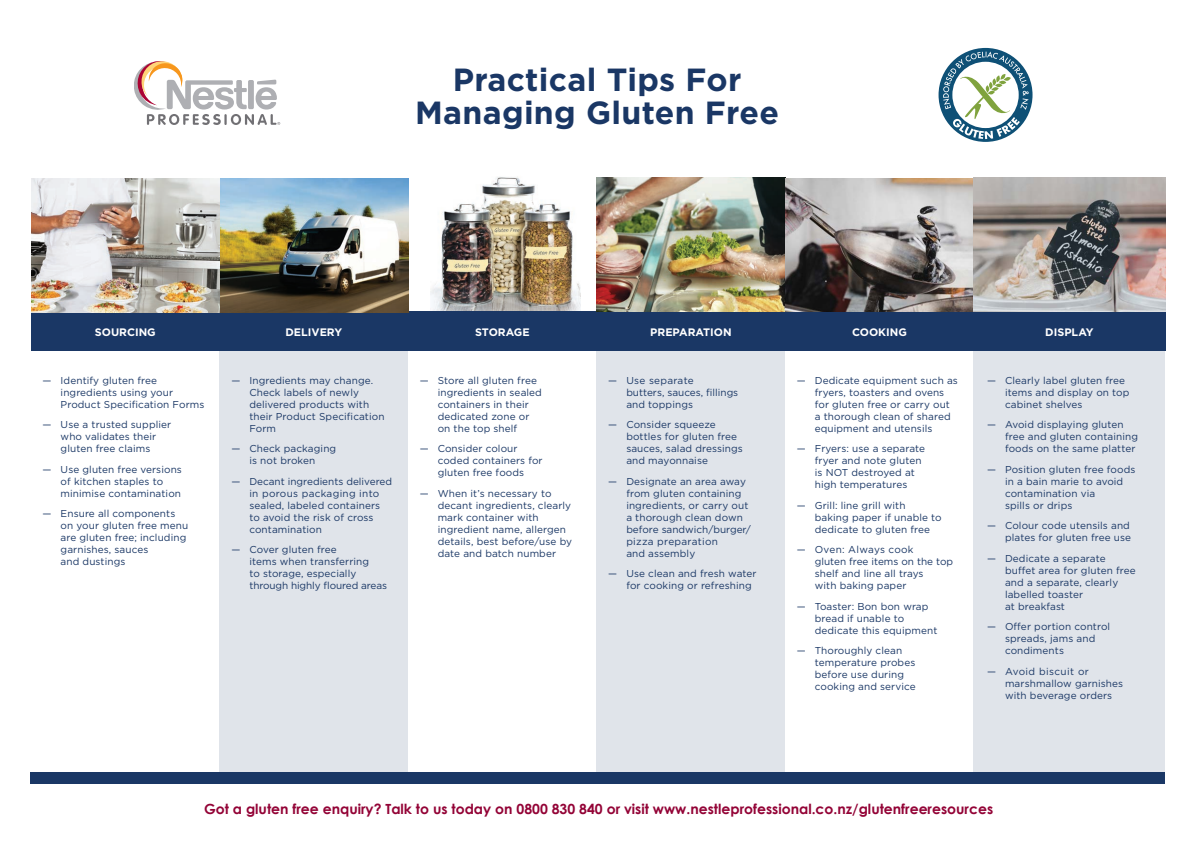
<style>
.page{position:relative;width:1192px;height:844px;background:#fff}
.page>*{position:absolute;margin:0;border:0;box-sizing:border-box;transform-origin:0 0}
.t1{font:700 32px/33px "Gotham";letter-spacing:.01em;color:#1a3765;text-align:center}
.t2{font:700 14px "Century Gothic";color:#930336}
.t3{font:700 10.8px "Gotham";color:#fff}
.t4{font:10px/12px "Gotham";letter-spacing:.01em;color:#1a3765}
</style>
<div class="page">
<img style="left:430px;top:176px;width:151px;height:136px">
<div style="left:974px;top:312px;width:191px;height:466px;background:#e0e4ea"></div>
<div style="left:597px;top:312px;width:188px;height:466px;background:#e0e4ea"></div>
<div style="left:220px;top:312px;width:188px;height:466px;background:#e0e4ea"></div>
<svg style="left:134px;top:61px;width:146px;height:64px"></svg>
<svg style="left:938px;top:48px;width:94px;height:94px"></svg>
<div style="left:30px;top:772px;width:1135px;height:12px;background:#1a3765"></div>
<div style="left:31px;top:312px;width:1134px;height:39px;background:#1a3765"></div>
<img style="left:31px;top:179px;width:377px;height:133px">
<img style="left:597px;top:178px;width:568px;height:134px">
<p class="t1" style="left:415px;top:63px;width:365px">Practical Tips For<br>Managing Gluten Free</p>
<p class="t3" style="left:95px;top:325px;width:62px">SOURCING</p>
<p class="t3" style="left:285px;top:325px;width:58px">DELIVERY</p>
<p class="t3" style="left:475px;top:325px;width:56px">STORAGE</p>
<p class="t3" style="left:650px;top:325px;width:83px">PREPARATION</p>
<p class="t3" style="left:852px;top:325px;width:56px">COOKING</p>
<p class="t3" style="left:1045px;top:325px;width:50px">DISPLAY</p>
<p class="t4" style="left:61px;top:374px;width:145px;text-indent:-18px">— Identify gluten free ingredients using your<br>Product Specification Forms</p>
<p class="t4" style="left:43px;top:418px;width:130px;text-align:center">— Use a trusted supplier who validates their gluten free claims</p>
<p class="t4" style="left:61px;top:463px;width:123px;text-indent:-18px">— Use gluten free versions of kitchen staples to minimise contamination</p>
<p class="t4" style="left:61px;top:507px;width:129px;text-indent:-18px">— Ensure all components on your gluten free menu are gluten free; including garnishes, sauces<br>and dustings</p>
<p class="t4" style="left:249px;top:374px;width:137px;text-indent:-18px">— Ingredients may change.<br>Check labels of newly delivered products with their Product Specification<br>Form</p>
<p class="t4" style="left:231px;top:442px;width:106px;text-align:center">— Check packaging is not broken</p>
<p class="t4" style="left:249px;top:475px;width:144px;text-indent:-18px">— Decant ingredients delivered in porous packaging into sealed, labeled containers to avoid the risk of cross contamination</p>
<p class="t4" style="left:249px;top:543px;width:139px;text-indent:-18px">— Cover gluten free<br>items when transferring<br>to storage, especially through highly floured areas</p>
<p class="t4" style="left:438px;top:374px;width:106px;text-indent:-18px">— Store all gluten free ingredients in sealed containers in their dedicated zone or on the top shelf</p>
<p class="t4" style="left:438px;top:442px;width:106px;text-indent:-18px">— Consider colour coded containers for gluten free foods</p>
<p class="t4" style="left:438px;top:487px;width:136px;text-indent:-18px">— When it’s necessary to decant ingredients, clearly mark container with ingredient name, allergen details, best before/use by date and batch number</p>
<p class="t4" style="left:626px;top:374px;width:113px;text-indent:-18px">— Use separate<br>butters, sauces, fillings and toppings</p>
<p class="t4" style="left:626px;top:418px;width:118px;text-indent:-18px">— Consider squeeze bottles for gluten free sauces, salad dressings and mayonnaise</p>
<p class="t4" style="left:626px;top:475px;width:126px;text-indent:-18px">— Designate an area away from gluten containing ingredients, or carry out a thorough clean down before sandwich/burger/ pizza preparation<br>and assembly</p>
<p class="t4" style="left:626px;top:567px;width:132px;text-indent:-18px">— Use clean and fresh water for cooking or refreshing</p>
<p class="t4" style="left:815px;top:374px;width:145px;text-indent:-18px">— Dedicate equipment such as fryers, toasters and ovens for gluten free or carry out a thorough clean of shared equipment and utensils</p>
<p class="t4" style="left:815px;top:442px;width:112px;text-indent:-18px">— Fryers: use a separate fryer and note gluten is NOT destroyed at high temperatures</p>
<p class="t4" style="left:815px;top:499px;width:128px;text-indent:-18px">— Grill: line grill with baking paper if unable to dedicate to gluten free</p>
<p class="t4" style="left:815px;top:543px;width:140px;text-indent:-18px">— Oven: Always cook<br>gluten free items on the top shelf and line all trays<br>with baking paper</p>
<p class="t4" style="left:815px;top:600px;width:124px;text-indent:-18px">— Toaster: Bon bon wrap bread if unable to dedicate this equipment</p>
<p class="t4" style="left:815px;top:644px;width:102px;text-indent:-18px">— Thoroughly clean temperature probes before use during cooking and service</p>
<p class="t4" style="left:1005px;top:374px;width:126px;text-indent:-18px">— Clearly label gluten free items and display on top cabinet shelves</p>
<p class="t4" style="left:1005px;top:418px;width:135px;text-indent:-18px">— Avoid displaying gluten free and gluten containing foods on the same platter</p>
<p class="t4" style="left:1005px;top:463px;width:132px;text-indent:-18px">— Position gluten free foods in a bain marie to avoid contamination via<br>spills or drips</p>
<p class="t4" style="left:987px;top:519px;width:146px;text-align:right">— Colour code utensils and plates for gluten free use</p>
<p class="t4" style="left:1005px;top:552px;width:132px;text-indent:-18px">— Dedicate a separate buffet area for gluten free and a separate, clearly labelled toaster<br>at breakfast</p>
<p class="t4" style="left:1005px;top:620px;width:107px;text-indent:-18px">— Offer portion control spreads, jams and condiments</p>
<p class="t4" style="left:1005px;top:665px;width:120px;text-indent:-18px">— Avoid biscuit or marshmallow garnishes with beverage orders</p>
<p class="t2" style="left:204px;top:801px;width:791px">Got a gluten free enquiry? Talk to us today on 0800 830 840 or visit www.nestleprofessional.co.nz/glutenfreeresources</p>
</div>
